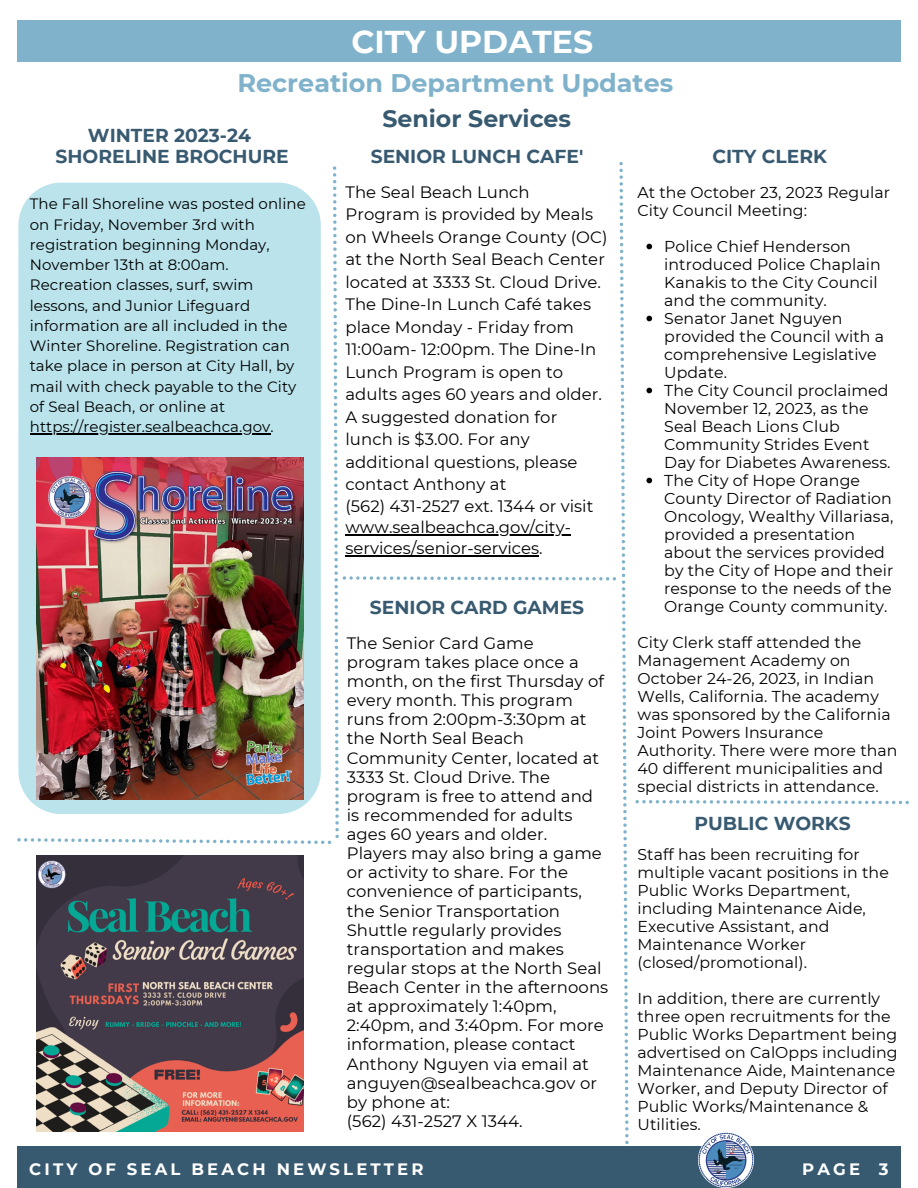
<style>
.page{position:relative;width:918px;height:1188px;background:#fff}
.page>*{position:absolute;margin:0;border:0;box-sizing:border-box;transform-origin:0 0}
.t1{font:700 31.5px "Montserrat";color:#fff}
.t2{font:700 25.5px "Montserrat";color:#80b3cb}
.t3{font:700 23.7px "Montserrat";color:#385a71}
.t4{font:700 18.75px "Montserrat";color:#385a71}
.t5{font:16.5px/19.2px "Montserrat";letter-spacing:.005em;color:#000}
.t6{font:700 16.5px "Montserrat";letter-spacing:.19em;color:#fff}
.t7{font:15.75px/18px "Montserrat";letter-spacing:.005em;color:#000}
.t8{font:15px/20.2px "Montserrat";letter-spacing:.005em;color:#000}
</style>
<div class="page">
<div style="left:17px;top:20px;width:884px;height:42px;background:#80b3cb"></div>
<div style="left:17px;top:1146px;width:884px;height:42px;background:#385a71"></div>
<img style="left:698px;top:1133px;width:55px;height:55px">
<img style="left:17px;top:162px;width:612px;height:982px">
<svg style="left:646px;top:244px;width:6px;height:5px"></svg>
<svg style="left:646px;top:316px;width:6px;height:5px"></svg>
<svg style="left:646px;top:388px;width:6px;height:5px"></svg>
<svg style="left:646px;top:478px;width:6px;height:5px"></svg>
<svg style="left:635px;top:800px;width:274px;height:4px"></svg>
<p class="t1" style="left:351px;top:23px;width:243px">CITY UPDATES</p>
<p class="t2" style="left:237px;top:68px;width:437px">Recreation Department Updates</p>
<p class="t4" style="left:88px;top:124px;width:165px">WINTER 2023-24</p>
<p class="t4" style="left:56px;top:145px;width:235px">SHORELINE BROCHURE</p>
<p class="t8" style="left:30px;top:194px;width:277px">The Fall Shoreline was posted online on Friday, November 3rd with registration beginning Monday,<br>November 13th at 8:00am.<br>Recreation classes, surf, swim lessons, and Junior Lifeguard information are all included in the<br>Winter Shoreline. Registration can take place in person at City Hall, by mail with check payable to the City of Seal Beach, or online at https://register.sealbeachca.gov.</p>
<p class="t3" style="left:383px;top:104px;width:190px">Senior Services</p>
<p class="t4" style="left:712px;top:145px;width:116px">CITY CLERK</p>
<p class="t4" style="left:371px;top:145px;width:214px">SENIOR LUNCH CAFE'</p>
<p class="t5" style="left:345px;top:181px;width:264px;line-height:22.5px">The Seal Beach Lunch<br>Program is provided by Meals on Wheels Orange County (OC) at the North Seal Beach Center located at 3333 St. Cloud Drive.<br>The Dine-In Lunch Café takes place Monday - Friday from<br>11:00am- 12:00pm. The Dine-In<br>Lunch Program is open to adults ages 60 years and older.<br>A suggested donation for lunch is $3.00. For any additional questions, please contact Anthony at</p>
<p class="t5" style="left:345px;top:495px;width:249px;line-height:21.3px">(562) 431-2527 ext. 1344 or visit www.sealbeachca.gov/city&shy;services/senior-services.</p>
<p class="t7" style="left:637px;top:183px;width:254px">At the October 23, 2023 Regular<br>City Council Meeting:</p>
<p class="t7" style="left:664px;top:237px;width:218px">Police Chief Henderson introduced Police Chaplain<br>Kanakis to the City Council and the community.</p>
<p class="t7" style="left:664px;top:309px;width:221px">Senator Janet Nguyen provided the Council with a comprehensive Legislative<br>Update.</p>
<p class="t7" style="left:664px;top:381px;width:228px">The City Council proclaimed<br>November 12, 2023, as the<br>Seal Beach Lions Club<br>Community Strides Event<br>Day for Diabetes Awareness.</p>
<p class="t7" style="left:664px;top:471px;width:231px">The City of Hope Orange<br>County Director of Radiation<br>Oncology, Wealthy Villariasa, provided a presentation about the services provided by the City of Hope and their response to the needs of the<br>Orange County community.</p>
<p class="t4" style="left:370px;top:596px;width:216px">SENIOR CARD GAMES</p>
<p class="t5" style="left:347px;top:633px;width:263px">The Senior Card Game program takes place once a month, on the first Thursday of every month. This program runs from 2:00pm-3:30pm at the North Seal Beach<br>Community Center, located at<br>3333 St. Cloud Drive. The program is free to attend and is recommended for adults ages 60 years and older.<br>Players may also bring a game or activity to share. For the convenience of participants, the Senior Transportation<br>Shuttle regularly provides transportation and makes regular stops at the North Seal<br>Beach Center in the afternoons at approximately 1:40pm,<br>2:40pm, and 3:40pm. For more information, please contact<br>Anthony Nguyen via email at anguyen@sealbeachca.gov or by phone at:</p>
<p class="t5" style="left:347px;top:1111px;width:177px">(562) 431-2527 X 1344.</p>
<p class="t7" style="left:637px;top:633px;width:262px">City Clerk staff attended the<br>Management Academy on<br>October 24-26, 2023, in Indian<br>Wells, California. The academy was sponsored by the California<br>Joint Powers Insurance<br>Authority. There were more than<br>40 different municipalities and special districts in attendance.</p>
<p class="t4" style="left:695px;top:812px;width:158px">PUBLIC WORKS</p>
<p class="t7" style="left:637px;top:845px;width:253px">Staff has been recruiting for multiple vacant positions in the<br>Public Works Department, including Maintenance Aide,<br>Executive Assistant, and<br>Maintenance Worker (closed/promotional).</p>
<p class="t7" style="left:637px;top:989px;width:262px">In addition, there are currently three open recruitments for the<br>Public Works Department being advertised on CalOpps including<br>Maintenance Aide, Maintenance<br>Worker, and Deputy Director of<br>Public Works/Maintenance &amp;<br>Utilities.</p>
<p class="t6" style="left:29px;top:1160px;width:396px">CITY OF SEAL BEACH NEWSLETTER</p>
<p class="t6" style="left:802px;top:1160px;width:88px">PAGE 3</p>
</div>
